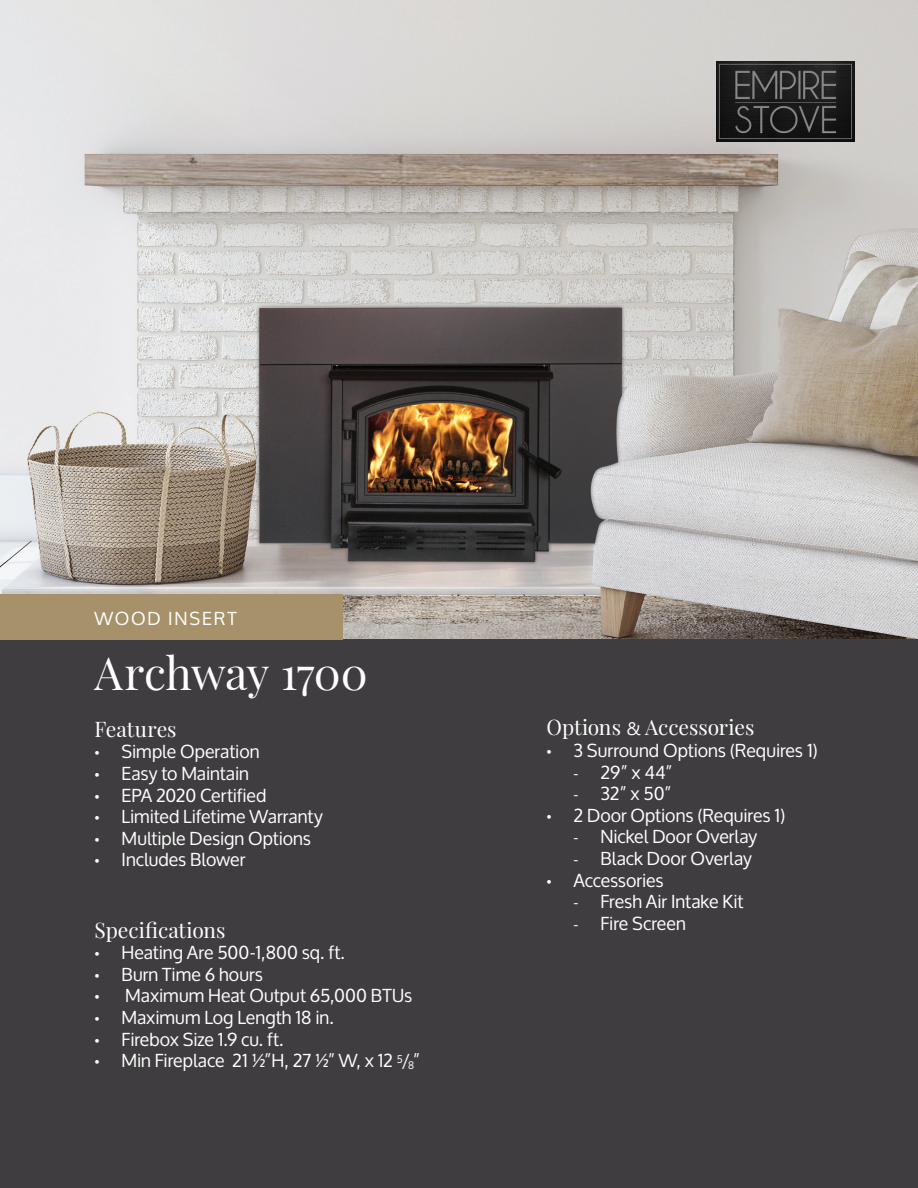
<style>
.page{position:relative;width:918px;height:1188px;background:#fff}
.page>*{position:absolute;margin:0;border:0;box-sizing:border-box;transform-origin:0 0}
.Made_in_the_USA_Body{font:45px "Playfair Display";letter-spacing:-.01em;color:#fff}
.Made_in_the_USA_Body-2{font:21px "Playfair Display";letter-spacing:-.005em;color:#fff}
.Made_in_the_USA_Body-3{font:18px "Oxygen";color:#fff}
.Made_in_the_USA_Body-4{font:18px "Oxygen";letter-spacing:.1em;color:#fff}
.s1{font-family:"Calisto";font-size:15px}
.s2{font-size:18.3px}
.s3{font-family:"Microsoft New Tai Lue";font-size:18px}
.s4{font-size:15px}
</style>
<div class="page">
<img style="left:0;top:0;width:918px;height:640px">
<div style="left:0;top:640px;width:918px;height:548px;background:#3f3d3f"></div>
<div style="left:0;top:595px;width:343px;height:45px;background:#a7916a"></div>
<img style="left:717px;top:61px;width:137px;height:81px">
<p class="Made_in_the_USA_Body-4" style="left:94px;top:609px;width:144px">WOOD INSERT</p>
<p class="Made_in_the_USA_Body" style="left:94px;top:638px;width:275px">Archway 1700</p>
<p class="Made_in_the_USA_Body-2" style="left:94px;top:713px;width:84px">Features</p>
<p class="Made_in_the_USA_Body-3" style="left:94px;top:742px;width:167px"><span class="s1">•</span> Simple Operation</p>
<p class="Made_in_the_USA_Body-3" style="left:94px;top:763px;width:156px"><span class="s1">•</span> Easy to Maintain</p>
<p class="Made_in_the_USA_Body-3" style="left:94px;top:785px;width:174px"><span class="s1">•</span> EPA 2020 Certified</p>
<p class="Made_in_the_USA_Body-3" style="left:94px;top:806px;width:230px"><span class="s1">•</span> Limited Lifetime Warranty</p>
<p class="Made_in_the_USA_Body-3" style="left:94px;top:828px;width:218px"><span class="s1">•</span> Multiple Design Options</p>
<p class="Made_in_the_USA_Body-3" style="left:94px;top:850px;width:153px"><span class="s1">•</span> Includes Blower</p>
<p class="Made_in_the_USA_Body-2" style="left:94px;top:913px;width:133px">Specifications</p>
<p class="Made_in_the_USA_Body-3" style="left:94px;top:942px;width:252px"><span class="s1">•</span> Heating Are 500-1,800 sq. ft.</p>
<p class="Made_in_the_USA_Body-3" style="left:94px;top:964px;width:170px"><span class="s1">•</span> Burn Time 6 hours</p>
<p class="Made_in_the_USA_Body-3" style="left:94px;top:986px;width:319px"><span class="s1">•</span> Maximum Heat Output 65,000 BTUs</p>
<p class="Made_in_the_USA_Body-3" style="left:94px;top:1007px;width:241px"><span class="s1">•</span> Maximum Log Length 18 in.</p>
<p class="Made_in_the_USA_Body-3" style="left:94px;top:1029px;width:191px"><span class="s1">•</span> Firebox Size 1.9 cu. ft.</p>
<p class="Made_in_the_USA_Body-3" style="left:94px;top:1050px;width:327px"><span class="s1">•</span> Min Fireplace 21 ½”H, 27 ½” W, x 12 <sup>5</sup><span class="s2">/</span><sub>8</sub>”</p>
<p class="Made_in_the_USA_Body-2" style="left:546px;top:711px;width:209px">Options <span class="s3">&amp;</span> Accessories</p>
<p class="Made_in_the_USA_Body-3" style="left:546px;top:740px;width:273px"><span class="s1">•</span> 3 Surround Options (Requires 1)</p>
<p class="Made_in_the_USA_Body-3" style="left:573px;top:762px;width:100px"><span class="s4">-</span> 29” x 44”</p>
<p class="Made_in_the_USA_Body-3" style="left:573px;top:783px;width:99px"><span class="s4">-</span> 32” x 50”</p>
<p class="Made_in_the_USA_Body-3" style="left:546px;top:805px;width:240px"><span class="s1">•</span> 2 Door Options (Requires 1)</p>
<p class="Made_in_the_USA_Body-3" style="left:573px;top:827px;width:185px"><span class="s4">-</span> Nickel Door Overlay</p>
<p class="Made_in_the_USA_Body-3" style="left:573px;top:848px;width:180px"><span class="s4">-</span> Black Door Overlay</p>
<p class="Made_in_the_USA_Body-3" style="left:546px;top:870px;width:119px"><span class="s1">•</span> Accessories</p>
<p class="Made_in_the_USA_Body-3" style="left:573px;top:891px;width:172px"><span class="s4">-</span> Fresh Air Intake Kit</p>
<p class="Made_in_the_USA_Body-3" style="left:573px;top:913px;width:114px"><span class="s4">-</span> Fire Screen</p>
</div>
